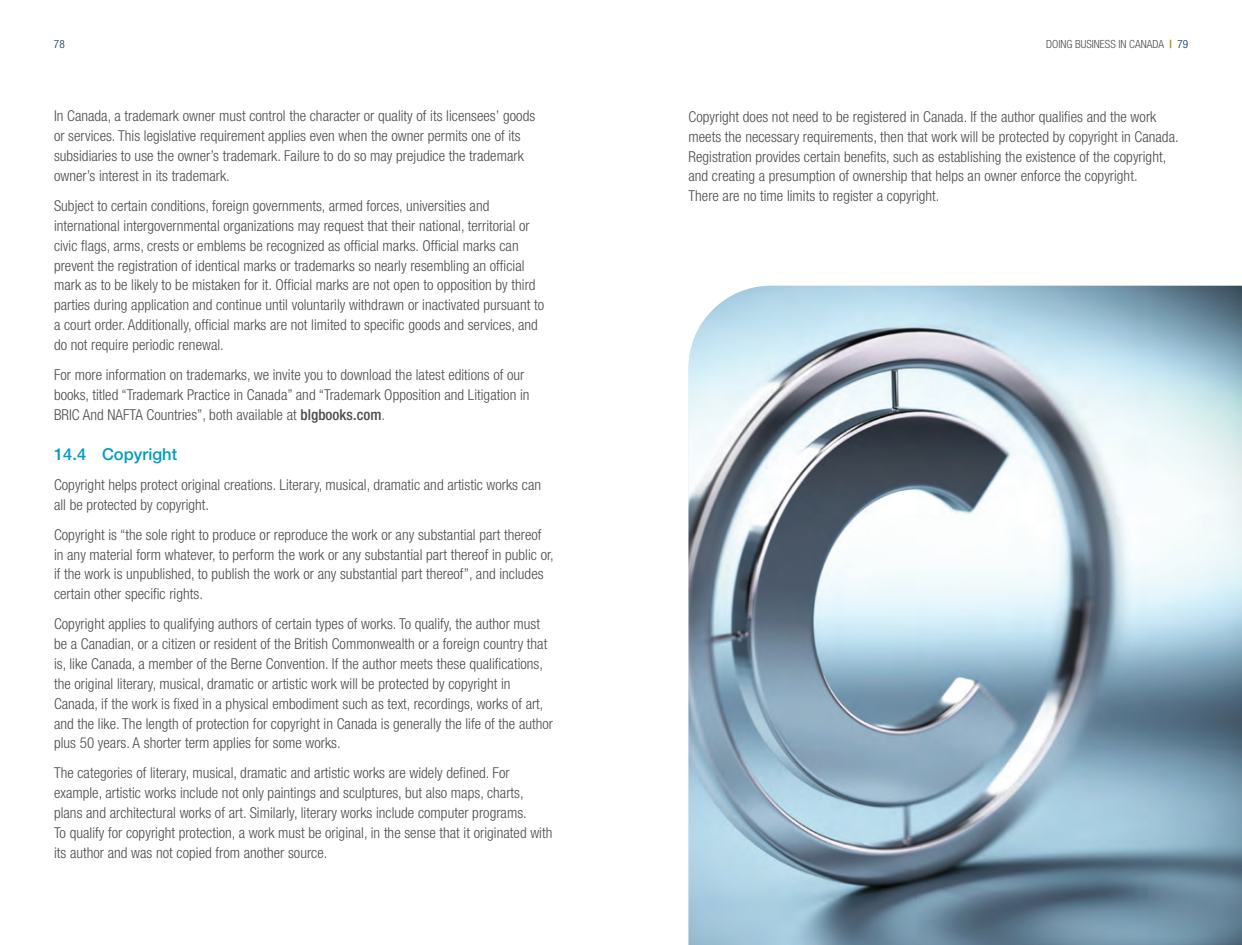
<style>
.page{position:relative;width:1242px;height:945px;background:#fff}
.page>*{position:absolute;margin:0;border:0;box-sizing:border-box;transform-origin:0 0}
.t1{font:500 16.5px "Helvetica Neue LT Pro";letter-spacing:.005em;color:#009cc2}
.BODY_text{font:300 condensed 15px/19.8px "Helvetica Neue LT Pro";letter-spacing:.005em;color:#4b4c4d}
.t2{font:300 condensed 11.25px "Helvetica Neue LT Pro";color:#4b4c4d}
.t3{font:300 condensed 11.25px "Helvetica Neue LT Pro";color:#002e60}
.s1{font-weight:700;color:#b8910f}
.s2{color:#002e60}
.s3{font-weight:500}
</style>
<div class="page">
<img style="left:688px;top:286px;width:554px;height:659px">
<p class="t3" style="left:54px;top:38px;width:12px">78</p>
<p class="t2" style="left:1046px;top:38px;width:144px">DOING BUSINESS IN CANADA <span class="s1">|</span> <span class="s2">79</span></p>
<p class="BODY_text" style="left:54px;top:106px;width:483px">In Canada, a trademark owner must control the character or quality of its licensees’ goods or services. This legislative requirement applies even when the owner permits one of its subsidiaries to use the owner’s trademark. Failure to do so may prejudice the trademark owner’s interest in its trademark.</p>
<p class="BODY_text" style="left:54px;top:196px;width:492px">Subject to certain conditions, foreign governments, armed forces, universities and international intergovernmental organizations may request that their national, territorial or civic flags, arms, crests or emblems be recognized as official marks. Official marks can prevent the registration of identical marks or trademarks so nearly resembling an official mark as to be likely to be mistaken for it. Official marks are not open to opposition by third parties during application and continue until voluntarily withdrawn or inactivated pursuant to a court order. Additionally, official marks are not limited to specific goods and services, and do not require periodic renewal.</p>
<p class="BODY_text" style="left:54px;top:364px;width:477px">For more information on trademarks, we invite you to download the latest editions of our books, titled “Trademark Practice in Canada” and “Trademark Opposition and Litigation in<br>BRIC And NAFTA Countries”, both available at <span class="s3">blgbooks.com</span>.</p>
<p class="t1" style="left:54px;top:444px;width:125px">14.4 Copyright</p>
<p class="BODY_text" style="left:54px;top:475px;width:489px">Copyright helps protect original creations. Literary, musical, dramatic and artistic works can all be protected by copyright.</p>
<p class="BODY_text" style="left:54px;top:524px;width:501px">Copyright is “the sole right to produce or reproduce the work or any substantial part thereof in any material form whatever, to perform the work or any substantial part thereof in public or, if the work is unpublished, to publish the work or any substantial part thereof”, and includes certain other specific rights.</p>
<p class="BODY_text" style="left:54px;top:614px;width:501px">Copyright applies to qualifying authors of certain types of works. To qualify, the author must be a Canadian, or a citizen or resident of the British Commonwealth or a foreign country that is, like Canada, a member of the Berne Convention. If the author meets these qualifications, the original literary, musical, dramatic or artistic work will be protected by copyright in Canada, if the work is fixed in a physical embodiment such as text, recordings, works of art, and the like. The length of protection for copyright in Canada is generally the life of the author plus 50 years. A shorter term applies for some works.</p>
<p class="BODY_text" style="left:54px;top:763px;width:500px">The categories of literary, musical, dramatic and artistic works are widely defined. For example, artistic works include not only paintings and sculptures, but also maps, charts, plans and architectural works of art. Similarly, literary works include computer programs.<br>To qualify for copyright protection, a work must be original, in the sense that it originated with its author and was not copied from another source.</p>
<p class="BODY_text" style="left:689px;top:106px;width:492px">Copyright does not need to be registered in Canada. If the author qualifies and the work meets the necessary requirements, then that work will be protected by copyright in Canada.<br>Registration provides certain benefits, such as establishing the existence of the copyright, and creating a presumption of ownership that helps an owner enforce the copyright.<br>There are no time limits to register a copyright.</p>
</div>
